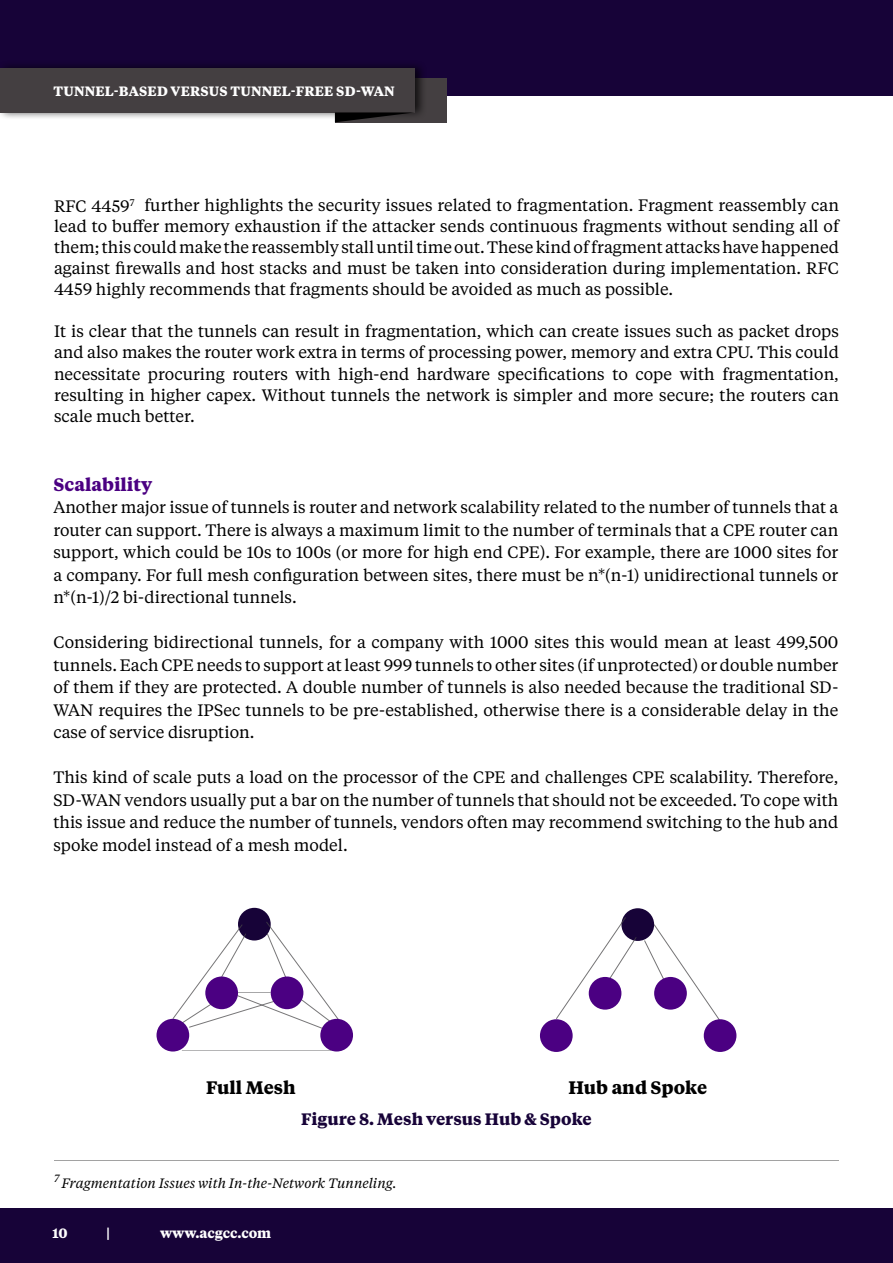
<style>
.page{position:relative;width:893px;height:1263px;background:#fff}
.page>*{position:absolute;margin:0;border:0;box-sizing:border-box;transform-origin:0 0}
.t1{font:700 18px "Tiempos Text";color:#000}
.t2{font:700 18px "Tiempos Text";color:#4b0082}
.t3{font:16.5px/22.5px "Tiempos Text";color:#000;text-align:justify}
.t4{font:700 16.5px "Tiempos Text";color:#170338}
.t5{font:700 13.5px "Tiempos Text";letter-spacing:.015em;color:#fff}
.t6{font:italic 13.5px "Tiempos Text";color:#000}
</style>
<div class="page">
<div style="left:0;top:1209px;width:893px;height:54px;background:#170338"></div>
<div style="left:0;top:0;width:893px;height:95px;background:#170338"></div>
<div style="left:238px;top:908px;width:33px;height:32px;background:#170338;border-radius:50%"></div>
<div style="left:621px;top:908px;width:33px;height:33px;background:#170338;border-radius:50%"></div>
<hr style="left:54px;top:1160px;width:785px;height:1px;background:#000">
<hr style="left:182px;top:1050px;width:149px;height:1px;background:#464547">
<svg style="left:173px;top:922px;width:166px;height:107px"></svg>
<svg style="left:644px;top:924px;width:76px;height:101px"></svg>
<svg style="left:556px;top:917px;width:80px;height:102px"></svg>
<div style="left:335px;top:78px;width:111px;height:44px;background:#443f41"></div>
<div style="left:0;top:60px;width:428px;height:60px;background:#000;opacity:.75"></div>
<div style="left:0;top:68px;width:415px;height:44px;background:#443f41"></div>
<svg style="left:335px;top:112px;width:80px;height:10px"></svg>
<div style="left:704px;top:1019px;width:32px;height:33px;background:#4b0082;border-radius:50%"></div>
<div style="left:589px;top:977px;width:32px;height:33px;background:#4b0082;border-radius:50%"></div>
<div style="left:654px;top:977px;width:33px;height:33px;background:#4b0082;border-radius:50%"></div>
<div style="left:540px;top:1019px;width:33px;height:33px;background:#4b0082;border-radius:50%"></div>
<div style="left:205px;top:976px;width:33px;height:33px;background:#4b0082;border-radius:50%"></div>
<div style="left:157px;top:1019px;width:32px;height:32px;background:#4b0082;border-radius:50%"></div>
<div style="left:271px;top:976px;width:32px;height:33px;background:#4b0082;border-radius:50%"></div>
<div style="left:320px;top:1019px;width:33px;height:32px;background:#4b0082;border-radius:50%"></div>
<p class="t5" style="left:54px;top:82px;width:343px">TUNNEL-BASED VERSUS TUNNEL-FREE SD-WAN</p>
<p class="t3" style="left:54px;top:194px;width:786px;line-height:21px">RFC 4459<sup>7</sup> further highlights the security issues related to fragmentation. Fragment reassembly can lead to buffer memory exhaustion if the attacker sends continuous fragments without sending all of them; this could make the reassembly stall until time out. These kind of fragment attacks have happened against firewalls and host stacks and must be taken into consideration during implementation. RFC 4459 highly recommends that fragments should be avoided as much as possible.</p>
<p class="t3" style="left:54px;top:320px;width:786px;line-height:21px">It is clear that the tunnels can result in fragmentation, which can create issues such as packet drops and also makes the router work extra in terms of processing power, memory and extra CPU. This could necessitate procuring routers with high-end hardware specifications to cope with fragmentation, resulting in higher capex. Without tunnels the network is simpler and more secure; the routers can scale much better.</p>
<p class="t2" style="left:53px;top:472px;width:100px">Scalability</p>
<p class="t3" style="left:53px;top:495px;width:786px">Another major issue of tunnels is router and network scalability related to the number of tunnels that a router can support. There is always a maximum limit to the number of terminals that a CPE router can support, which could be 10s to 100s (or more for high end CPE). For example, there are 1000 sites for a company. For full mesh configuration between sites, there must be n*(n-1) unidirectional tunnels or n*(n-1)/2 bi-directional tunnels.</p>
<p class="t3" style="left:53px;top:630px;width:786px">Considering bidirectional tunnels, for a company with 1000 sites this would mean at least 499,500 tunnels. Each CPE needs to support at least 999 tunnels to other sites (if unprotected) or double number of them if they are protected. A double number of tunnels is also needed because the traditional SD-WAN requires the IPSec tunnels to be pre-established, otherwise there is a considerable delay in the case of service disruption.</p>
<p class="t3" style="left:53px;top:765px;width:786px">This kind of scale puts a load on the processor of the CPE and challenges CPE scalability. Therefore, SD-WAN vendors usually put a bar on the number of tunnels that should not be exceeded. To cope with this issue and reduce the number of tunnels, vendors often may recommend switching to the hub and spoke model instead of a mesh model.</p>
<p class="t1" style="left:206px;top:1074px;width:91px">Full Mesh</p>
<p class="t1" style="left:568px;top:1074px;width:140px">Hub and Spoke</p>
<p class="t4" style="left:301px;top:1108px;width:292px">Figure 8. Mesh versus Hub &amp; Spoke</p>
<p class="t6" style="left:54px;top:1174px;width:344px"><sup>7</sup> Fragmentation Issues with In-the-Network Tunneling.</p>
<p class="t5" style="left:52px;top:1224px;width:17px">10</p>
<p class="t5" style="left:106px;top:1224px;width:6px">|</p>
<p class="t5" style="left:160px;top:1224px;width:113px">www.acgcc.com</p>
</div>
